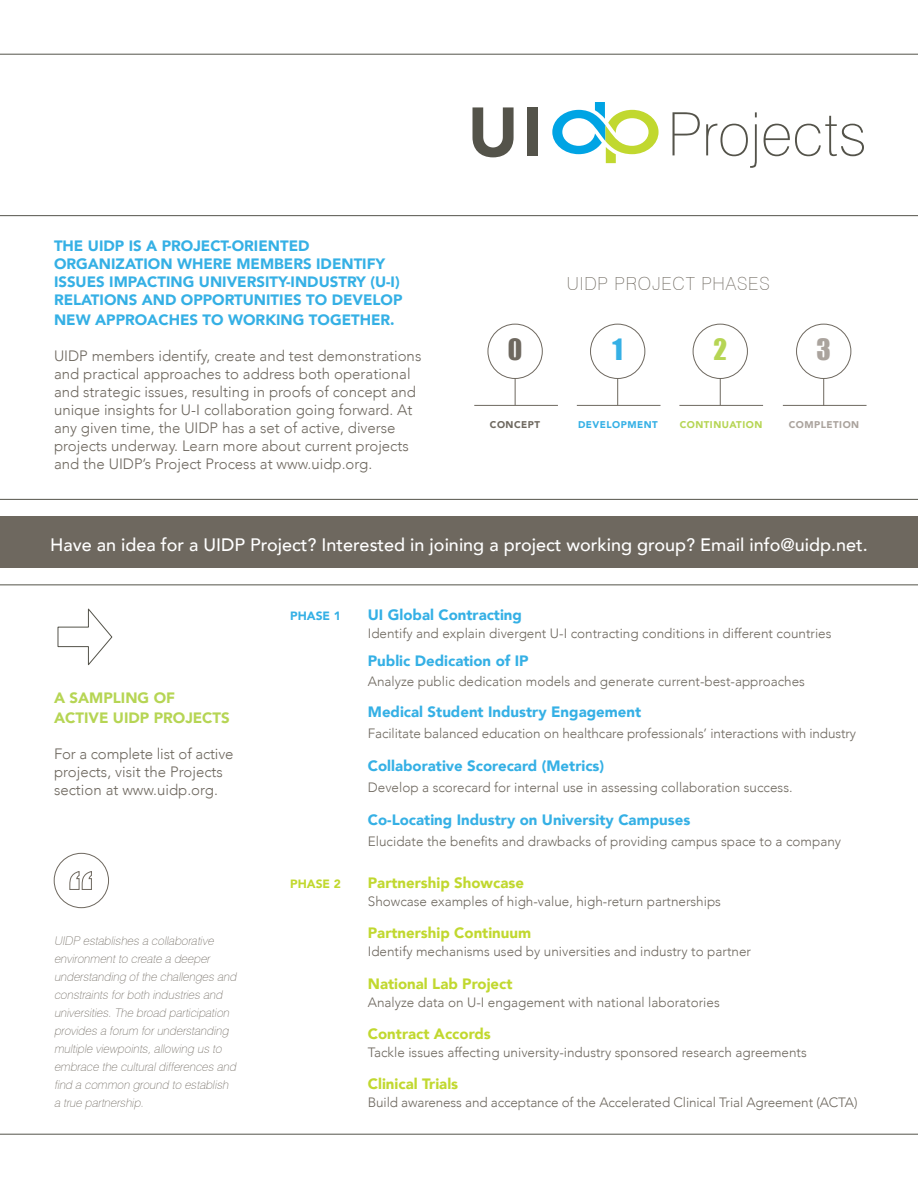
<style>
.page{position:relative;width:918px;height:1188px;background:#fff}
.page>*{position:absolute;margin:0;border:0;box-sizing:border-box;transform-origin:0 0}
.t1{font:27px "Impact";color:#6e685f}
.t2{font:27px "Impact";color:#35b0e5}
.t3{font:27px "Impact";color:#b6d554}
.t4{font:27px "Impact";color:#aaa39d}
.Default{font:500 18px "Avenir";color:#fff}
.t5{font:100 18px "Swiss 721 BT";letter-spacing:.05em;color:#6e685f}
.List_Paragraph{font:300 15px/18px "Avenir";color:#6e685f}
.List_Paragraph-2{font:900 15px/18px "Avenir";color:#35b0e5}
.t6{font:900 15px "Avenir";color:#c1d82f}
.t7{font:900 15px/19.8px "Avenir";color:#b6d554}
.List_Paragraph-3{font:300 13.5px "Avenir";color:#6e685f}
.t8{font:italic 100 12px/18px "Swiss 721 BT";color:#6e685f}
.t9{font:900 12px "Avenir";color:#35b0e5}
.t10{font:900 12px "Avenir";color:#c1d82f}
.t11{font:900 9.75px "Avenir";letter-spacing:.05em;color:#b6d554}
.t12{font:900 9.75px "Avenir";letter-spacing:.05em;color:#35b0e5}
.t13{font:900 9.75px "Avenir";letter-spacing:.05em;color:#aaa39d}
.t14{font:900 9.75px "Avenir";letter-spacing:.05em;color:#6e685f}
</style>
<div class="page">
<div style="left:0;top:516px;width:918px;height:52px;background:#6e685f"></div>
<hr style="left:0;top:585px;width:918px;height:1px;background:#54534a">
<hr style="left:0;top:499px;width:918px;height:1px;background:#54534a">
<hr style="left:0;top:215px;width:918px;height:1px;background:#54534a">
<hr style="left:0;top:54px;width:918px;height:1px;background:#54534a">
<hr style="left:0;top:1134px;width:918px;height:1px;background:#54534a">
<svg style="left:472px;top:107px;width:42px;height:50px"></svg>
<div style="left:527px;top:107px;width:11px;height:49px;background:#54534a"></div>
<svg style="left:552px;top:102px;width:107px;height:61px"></svg>
<svg style="left:673px;top:112px;width:27px;height:43px"></svg>
<svg style="left:706px;top:112px;width:51px;height:56px"></svg>
<svg style="left:764px;top:116px;width:100px;height:40px"></svg>
<svg style="left:515px;top:379px;width:1px;height:26px"></svg>
<hr style="left:474px;top:405px;width:84px;height:1px;background:#6e685f">
<div style="left:488px;top:324px;width:54px;height:55px;border:1px solid #6e685f;border-radius:50%"></div>
<svg style="left:617px;top:379px;width:1px;height:26px"></svg>
<hr style="left:577px;top:405px;width:84px;height:1px;background:#6e685f">
<div style="left:590px;top:324px;width:55px;height:55px;border:1px solid #6e685f;border-radius:50%"></div>
<svg style="left:720px;top:379px;width:1px;height:26px"></svg>
<hr style="left:679px;top:405px;width:84px;height:1px;background:#6e685f">
<div style="left:693px;top:324px;width:55px;height:55px;border:1px solid #6e685f;border-radius:50%"></div>
<svg style="left:823px;top:379px;width:1px;height:26px"></svg>
<hr style="left:783px;top:405px;width:84px;height:1px;background:#6e685f">
<div style="left:796px;top:324px;width:55px;height:55px;border:1px solid #6e685f;border-radius:50%"></div>
<div style="left:54px;top:853px;width:55px;height:55px;border:1px solid #6e685f;border-radius:50%"></div>
<svg style="left:69px;top:871px;width:23px;height:19px"></svg>
<svg style="left:57px;top:608px;width:56px;height:58px"></svg>
<p class="List_Paragraph-2" style="left:54px;top:236px;width:350px">THE UIDP IS A PROJECT-ORIENTED ORGANIZATION WHERE MEMBERS IDENTIFY ISSUES IMPACTING UNIVERSITY-INDUSTRY (U-I)<br>RELATIONS AND OPPORTUNITIES TO DEVELOP</p>
<p class="List_Paragraph-2" style="left:54px;top:310px;width:342px">NEW APPROACHES TO WORKING TOGETHER.</p>
<p class="List_Paragraph" style="left:54px;top:346px;width:369px">UIDP members identify, create and test demonstrations and practical approaches to address both operational and strategic issues, resulting in proofs of concept and unique insights for U-I collaboration going forward. At any given time, the UIDP has a set of active, diverse projects underway. Learn more about current projects and the UIDP’s Project Process at www.uidp.org.</p>
<p class="t5" style="left:567px;top:273px;width:205px">UIDP PROJECT PHASES</p>
<p class="t1" style="left:508px;top:328px;width:16px">0</p>
<p class="t2" style="left:613px;top:328px;width:12px">1</p>
<p class="t3" style="left:713px;top:328px;width:15px">2</p>
<p class="t4" style="left:817px;top:328px;width:16px">3</p>
<p class="t14" style="left:490px;top:416px;width:52px">CONCEPT</p>
<p class="t12" style="left:578px;top:416px;width:81px">DEVELOPMENT</p>
<p class="t11" style="left:680px;top:416px;width:84px">CONTINUATION</p>
<p class="t13" style="left:789px;top:416px;width:72px">COMPLETION</p>
<p class="Default" style="left:50px;top:529px;width:819px">Have an idea for a UIDP Project? Interested in joining a project working group? Email info@uidp.net.</p>
<p class="t7" style="left:54px;top:687px;width:177px">A SAMPLING OF<br>ACTIVE UIDP PROJECTS</p>
<p class="List_Paragraph" style="left:54px;top:745px;width:181px">For a complete list of active projects, visit the Projects section at www.uidp.org.</p>
<p class="t8" style="left:54px;top:932px;width:186px">UIDP establishes a collaborative environmentto create a deeper understanding ofthe challenges and constraints forboth industries and universities.The broad participation provides a forum forunderstanding multiple viewpoints,allowing us to embrace the culturaldifferences and find a common ground to establish a true partnership.</p>
<p class="t9" style="left:290px;top:605px;width:52px">PHASE 1</p>
<p class="t10" style="left:290px;top:873px;width:52px">PHASE 2</p>
<p class="List_Paragraph-2" style="left:368px;top:605px;width:156px">UI Global Contracting</p>
<p class="List_Paragraph-3" style="left:368px;top:625px;width:465px">Identify and explain divergent U-I contracting conditions in different countries</p>
<p class="List_Paragraph-2" style="left:368px;top:652px;width:162px">Public Dedication of IP</p>
<p class="List_Paragraph-3" style="left:368px;top:673px;width:439px">Analyze public dedication models and generate current-best-approaches</p>
<p class="List_Paragraph-2" style="left:368px;top:702px;width:275px">Medical Student Industry Engagement</p>
<p class="List_Paragraph-3" style="left:368px;top:726px;width:490px">Facilitate balanced education on healthcare professionals’ interactions with industry</p>
<p class="List_Paragraph-2" style="left:368px;top:756px;width:238px">Collaborative Scorecard (Metrics)</p>
<p class="List_Paragraph-3" style="left:368px;top:780px;width:426px">Develop a scorecard for internal use in assessing collaboration success.</p>
<p class="List_Paragraph-2" style="left:368px;top:810px;width:324px">Co-Locating Industry on University Campuses</p>
<p class="List_Paragraph-3" style="left:368px;top:834px;width:475px">Elucidate the benefits and drawbacks of providing campus space to a company</p>
<p class="t6" style="left:368px;top:870px;width:158px">Partnership Showcase</p>
<p class="List_Paragraph-3" style="left:368px;top:893px;width:355px">Showcase examples of high-value, high-return partnerships</p>
<p class="t6" style="left:368px;top:920px;width:165px">Partnership Continuum</p>
<p class="List_Paragraph-3" style="left:368px;top:943px;width:385px">Identify mechanisms used by universities and industry to partner</p>
<p class="t6" style="left:368px;top:970px;width:146px">National Lab Project</p>
<p class="List_Paragraph-3" style="left:368px;top:994px;width:353px">Analyze data on U-I engagement with national laboratories</p>
<p class="t6" style="left:368px;top:1021px;width:125px">Contract Accords</p>
<p class="List_Paragraph-3" style="left:368px;top:1044px;width:440px">Tackle issues affecting university-industry sponsored research agreements</p>
<p class="t6" style="left:368px;top:1071px;width:92px">Clinical Trials</p>
<p class="List_Paragraph-3" style="left:368px;top:1095px;width:491px">Build awareness and acceptance of the Accelerated Clinical Trial Agreement (ACTA)</p>
</div>
